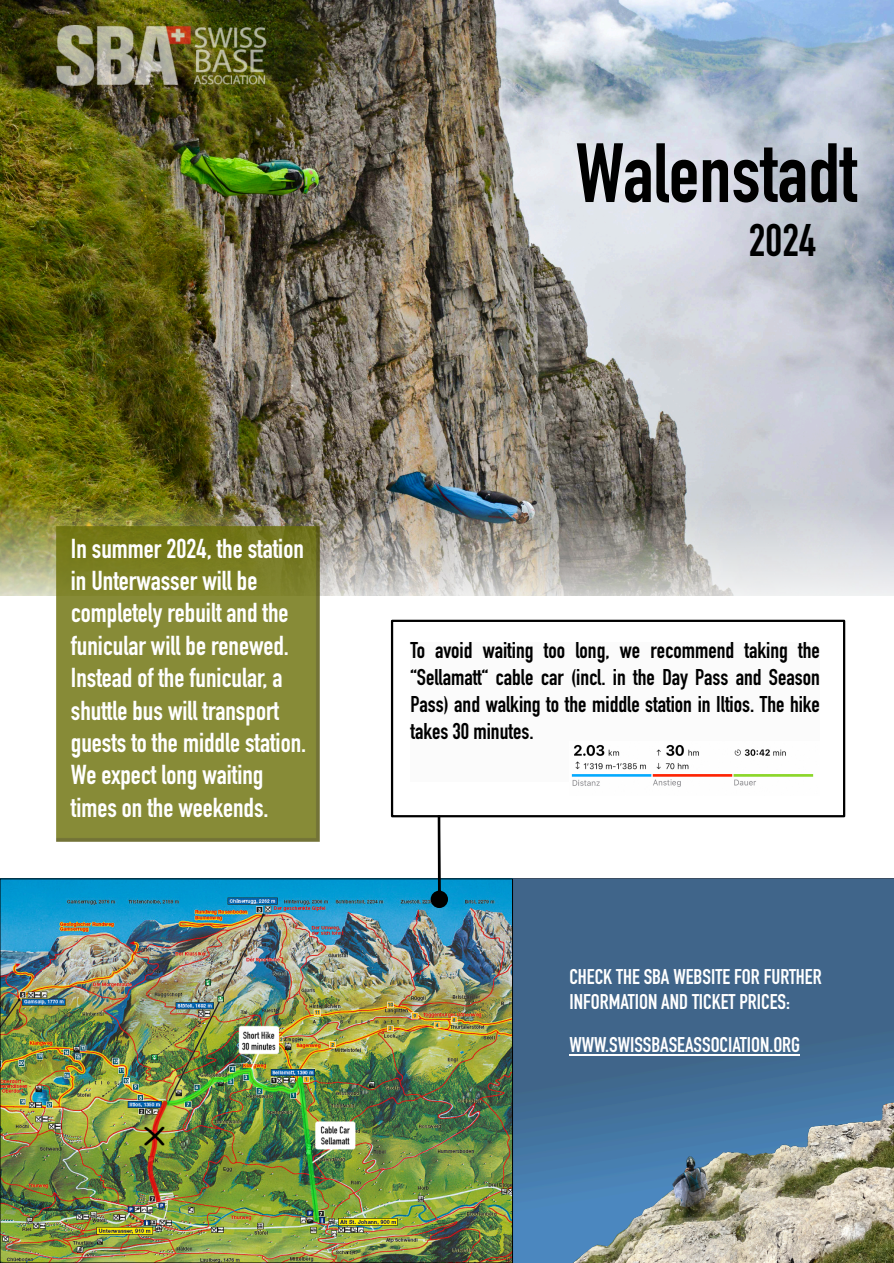
<style>
.page{position:relative;width:894px;height:1263px;background:#fff}
.page>*{position:absolute;margin:0;border:0;box-sizing:border-box;transform-origin:0 0}
.t1{font:700 82.5px "DIN Condensed";color:#000}
.t2{font:700 45px "DIN Condensed";color:#000}
.t3{font:700 27px/32.4px "DIN Condensed";color:#fff}
.t4{font:700 22.5px/27px "DIN Condensed";color:#000;text-align:justify}
.t5{font:700 21px/25.2px "DIN Condensed";color:#fff}
</style>
<div class="page">
<img style="left:0;top:0;width:893px;height:595px">
<img style="left:56px;top:26px;width:210px;height:60px">
<img style="left:56px;top:526px;width:263px;height:315px">
<img style="left:2px;top:878px;width:891px;height:383px">
<div style="left:391px;top:620px;width:453px;height:197px;border:2px solid #000"></div>
<div style="left:410px;top:642px;width:409px;height:140px;background:#fbfbfb"></div>
<div style="left:430px;top:891px;width:18px;height:17px;background:#000;border:2px solid #000;border-radius:8px"></div>
<img style="left:501px;top:969px;width:392px;height:294px">
<img style="left:571px;top:744px;width:243px;height:43px">
<h1 class="t1" style="left:575px;top:143px;width:283px">Walenstadt</h1>
<h2 class="t2" style="left:748px;top:224px;width:68px">2024</h2>
<p class="t3" style="left:71px;top:536px;width:237px">In summer 2024, the station in Unterwasser will be completely rebuilt and the funicular will be renewed.<br>Instead of the funicular, a shuttle bus will transport guests to the middle station.<br>We expect long waiting times on the weekends.</p>
<p class="t4" style="left:410px;top:640px;width:410px">To avoid waiting too long, we recommend taking the “Sellamatt“ cable car (incl. in the Day Pass and Season Pass) and walking to the middle station in Iltios. The hike takes 30 minutes.</p>
<p class="t5" style="left:569px;top:967px;width:254px">CHECK THE SBA WEBSITE FOR FURTHER<br>INFORMATION AND TICKET PRICES:</p>
<p class="t5" style="left:569px;top:1035px;width:232px">WWW.SWISSBASEASSOCIATION.ORG</p>
</div>
